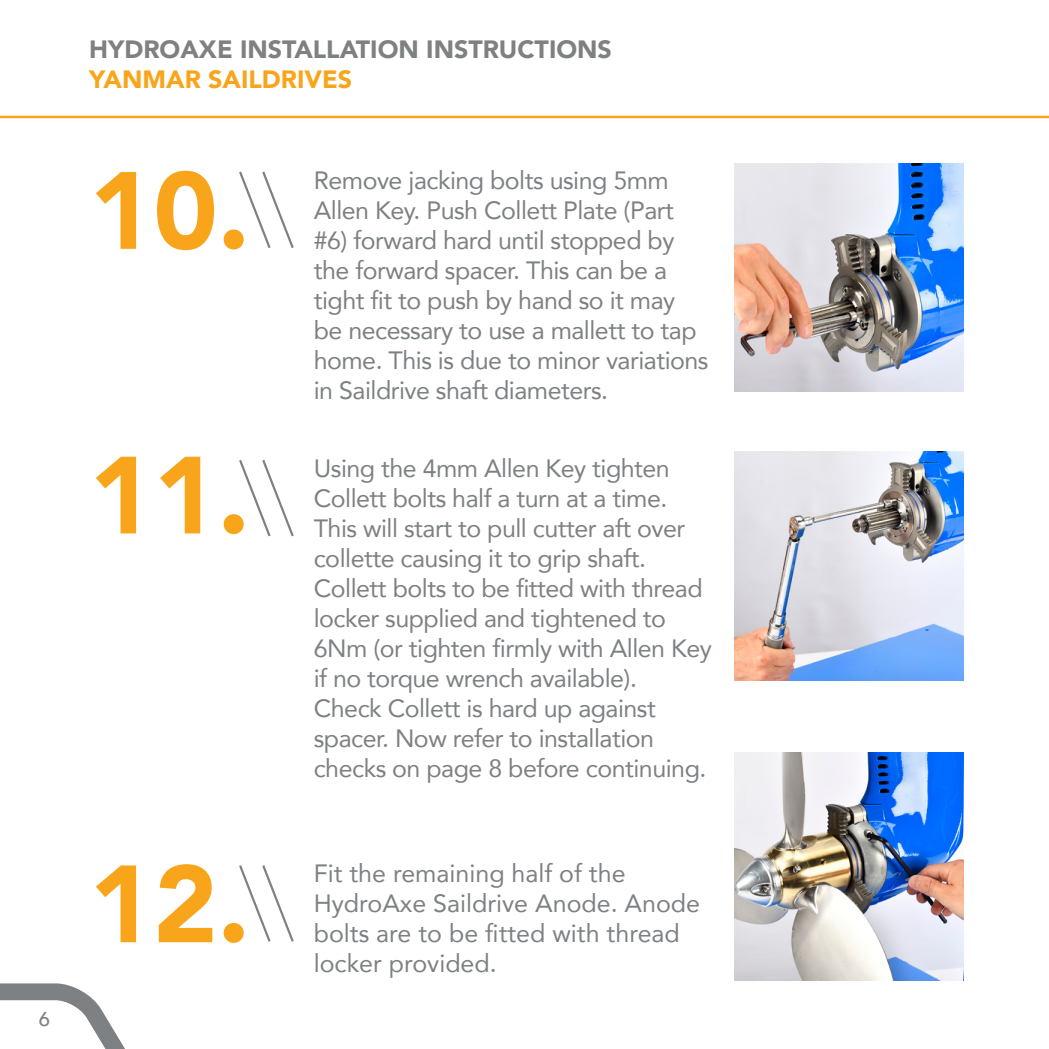
<style>
.page{position:relative;width:1049px;height:1049px;background:#fff}
.page>*{position:absolute;margin:0;border:0;box-sizing:border-box;transform-origin:0 0}
.t1{font:900 108.5px "Avenir";color:#f9a51b}
.t2{font:25px/30px "Avenir";letter-spacing:-.02em;color:#7d8183}
.t3{font:25px/30px "Avenir";color:#7d8183}
.t4{font:900 25px "Avenir";color:#7d8183}
.t5{font:900 25px "Avenir";color:#f9a51b}
.t6{font:500 20px "Avenir";color:#7d8183}
</style>
<div class="page">
<svg style="left:239px;top:171px;width:55px;height:77px"></svg>
<svg style="left:239px;top:460px;width:55px;height:77px"></svg>
<svg style="left:239px;top:865px;width:55px;height:77px"></svg>
<img style="left:735px;top:452px;width:228px;height:228px">
<img style="left:735px;top:752px;width:228px;height:229px">
<img style="left:735px;top:163px;width:228px;height:229px">
<hr style="left:0;top:116px;width:1049px;height:2px;background:#f9a51b">
<svg style="left:0;top:115px;width:213px;height:934px"></svg>
<p class="t6" style="left:39px;top:1002px;width:13px">6</p>
<p class="t4" style="left:89px;top:28px;width:524px">HYDROAXE INSTALLATION INSTRUCTIONS</p>
<p class="t5" style="left:89px;top:58px;width:264px">YANMAR SAILDRIVES</p>
<p class="t1" style="left:89px;top:118px;width:162px">10.</p>
<p class="t2" style="left:314px;top:164px;width:396px">Remove jacking bolts using 5mm Allen Key. Push Collett Plate (Part #6) forward hard until stopped by the forward spacer. This can be a tight fit to push by hand so it may be necessary to use a mallett to tap home. This is due to minor variations in Saildrive shaft diameters.</p>
<p class="t1" style="left:89px;top:403px;width:162px">11.</p>
<p class="t2" style="left:314px;top:453px;width:399px">Using the 4mm Allen Key tighten Collett bolts half a turn at a time.<br>This will start to pull cutter aft over collette causing it to grip shaft.<br>Collett bolts to be fitted with thread locker supplied and tightened to 6Nm (or tighten firmly with Allen Key if no torque wrench available).<br>Check Collett is hard up against spacer. Now refer to installation checks on page 8 before continuing.</p>
<p class="t1" style="left:89px;top:811px;width:162px">12.</p>
<p class="t3" style="left:314px;top:858px;width:388px">Fit the remaining half of the<br>HydroAxe Saildrive Anode. Anode bolts are to be fitted with thread locker provided.</p>
</div>
